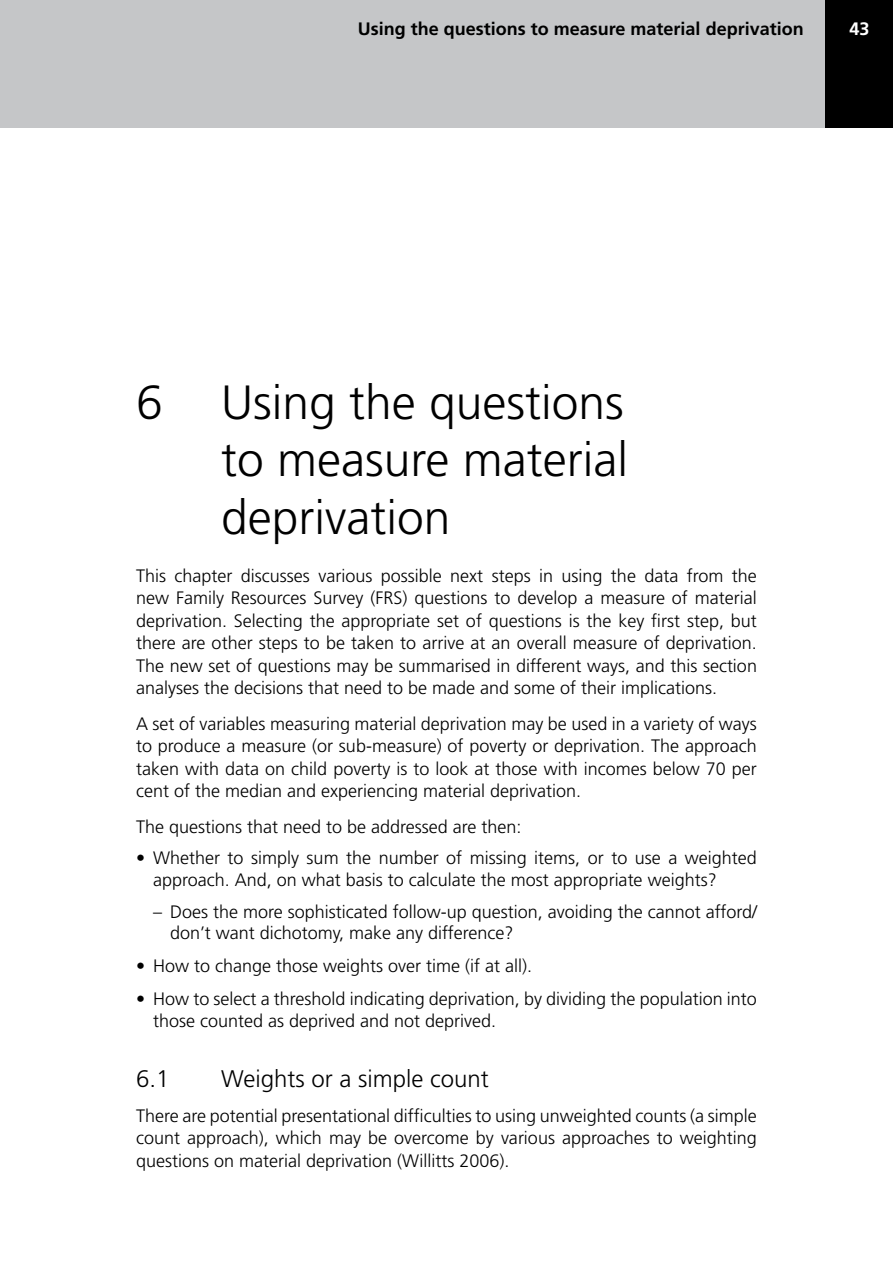
<style>
.page{position:relative;width:893px;height:1263px;background:#fff}
.page>*{position:absolute;margin:0;border:0;box-sizing:border-box;transform-origin:0 0}
.t1{font:300 48px/57.6px "Frutiger LT";color:#000;text-align:justify}
.t2{font:300 24px "Frutiger LT";color:#000}
.t3{font:300 18px/22.5px "Frutiger LT";color:#000;text-align:justify}
.t4{font:700 18px "Frutiger LT";color:#000}
.t5{font:700 18px "Frutiger LT";color:#fff}
</style>
<div class="page">
<div style="left:825px;top:0;width:68px;height:128px;background:#000"></div>
<div style="left:0;top:0;width:825px;height:128px;background:#c5c6c8"></div>
<p class="t4" style="left:358px;top:18px;width:447px">Using the questions to measure material deprivation</p>
<p class="t5" style="left:849px;top:18px;width:22px">43</p>
<h1 class="t1" style="left:221px;top:374px;width:409px;text-indent:-85px">6 Using the questions to measure material deprivation</h1>
<p class="t3" style="left:136px;top:565px;width:622px">This chapter discusses various possible next steps in using the data from the new Family Resources Survey (FRS) questions to develop a measure of material deprivation. Selecting the appropriate set of questions is the key first step, but there are other steps to be taken to arrive at an overall measure of deprivation.<br>The new set of questions may be summarised in different ways, and this section analyses the decisions that need to be made and some of their implications.</p>
<p class="t3" style="left:136px;top:712px;width:622px">A set of variables measuring material deprivation may be used in a variety of ways to produce a measure (or sub-measure) of poverty or deprivation. The approach taken with data on child poverty is to look at those with incomes below 70 per cent of the median and experiencing material deprivation.</p>
<p class="t3" style="left:136px;top:815px;width:387px">The questions that need to be addressed are then:</p>
<p class="t3" style="left:153px;top:846px;width:605px;text-indent:-17px">• Whether to simply sum the number of missing items, or to use a weighted approach. And, on what basis to calculate the most appropriate weights?</p>
<p class="t3" style="left:170px;top:901px;width:588px;line-height:21px;text-indent:-17px">– Does the more sophisticated follow-up question, avoiding the cannot afford/ don’t want dichotomy, make any difference?</p>
<p class="t3" style="left:136px;top:954px;width:398px">• How to change those weights over time (if at all).</p>
<p class="t3" style="left:153px;top:988px;width:605px;text-indent:-17px">• How to select a threshold indicating deprivation, by dividing the population into those counted as deprived and not deprived.</p>
<h2 class="t2" style="left:136px;top:1065px;width:35px">6.1</h2>
<h2 class="t2" style="left:221px;top:1065px;width:269px">Weights or a simple count</h2>
<p class="t3" style="left:136px;top:1104px;width:622px">There are potential presentational difficulties to using unweighted counts (a simple count approach), which may be overcome by various approaches to weighting questions on material deprivation (Willitts 2006).</p>
</div>
